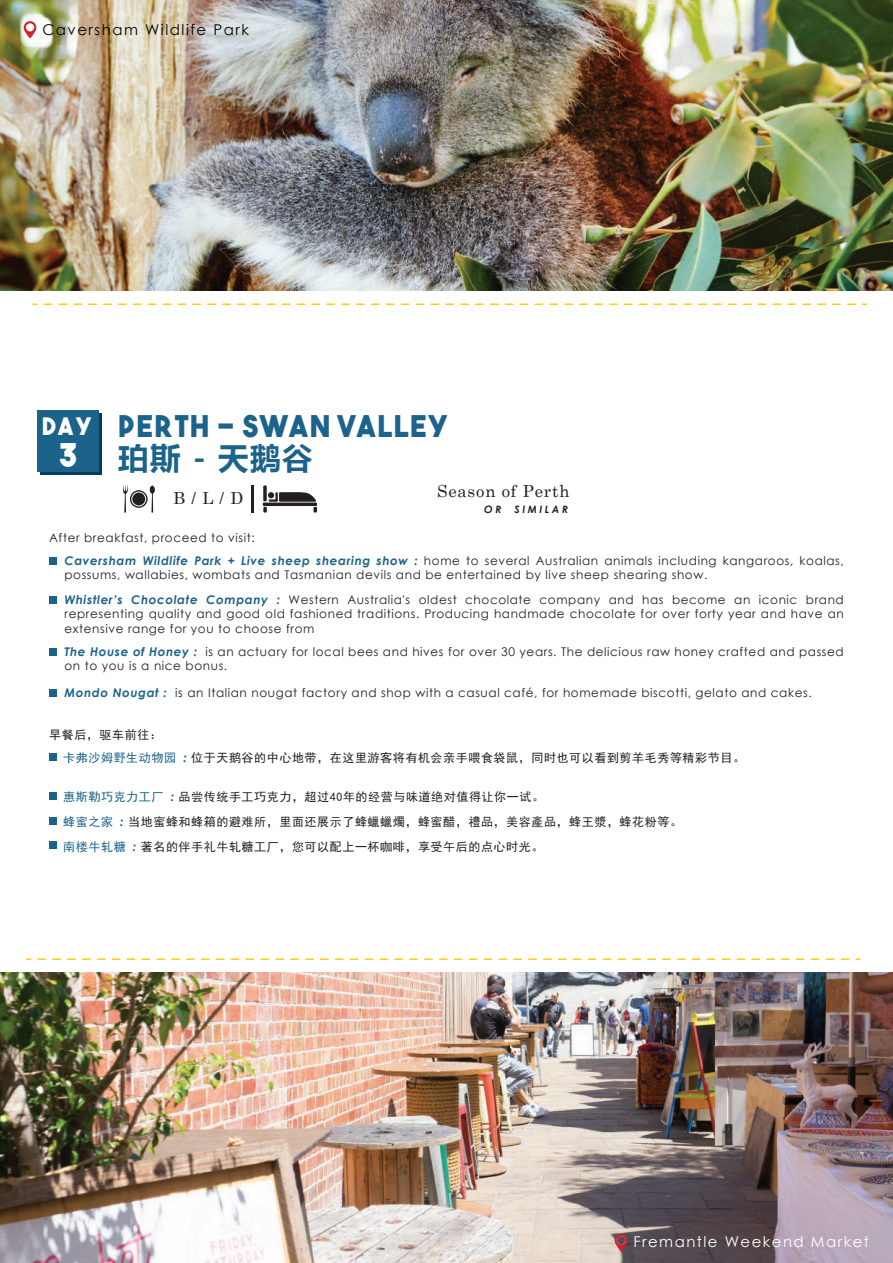
<style>
.page{position:relative;width:893px;height:1263px;background:#fff}
.page>*{position:absolute;margin:0;border:0;box-sizing:border-box;transform-origin:0 0}
.t1{font:32.55px "The Bold Font";color:#fff}
.t2{font:700 30.45px "Microsoft Ya Hei";color:#1c638b}
.t3{font:29.85px "The Bold Font";letter-spacing:.05em;color:#1c638b}
.t4{font:16.65px "Century";letter-spacing:.05em;color:#231f20}
.t5{font:14.85px "Century Gothic";letter-spacing:.1em;color:#fff}
.t6{font:14.85px "Century Gothic";letter-spacing:.1em;color:#040503}
.t7{font:12px/14.4px "Century Gothic";letter-spacing:.05em;color:#231f20}
.t8{font:12px/25px "Sim Hei";letter-spacing:.05em;color:#231f20}
.t9{font:italic 700 10.2px "Century Gothic";letter-spacing:.25em;color:#231f20}
.s1{font-size:24px;color:#fff}
.s2{font-weight:700;font-style:italic;color:#1c638b}
.s3{color:#1c638b}
.s4{font-family:"Century Gothic";font-weight:700;font-style:italic;color:#1c638b}
</style>
<div class="page">
<svg style="left:38px;top:958px;width:822px;height:2px"></svg>
<svg style="left:130px;top:490px;width:18px;height:18px"></svg>
<div style="left:132px;top:492px;width:14px;height:14px;background:#231f20;border-radius:50%"></div>
<div style="left:132px;top:492px;width:14px;height:14px;border:1px solid #fff;border-radius:50%"></div>
<svg style="left:150px;top:485px;width:5px;height:27px"></svg>
<svg style="left:123px;top:485px;width:5px;height:27px"></svg>
<hr style="left:252px;top:485px;width:2px;height:27px;background:#231f20">
<svg style="left:263px;top:485px;width:4px;height:16px"></svg>
<svg style="left:263px;top:492px;width:54px;height:20px"></svg>
<div style="left:40px;top:413px;width:62px;height:62px;background:#0a3c5a"></div>
<div style="left:37px;top:410px;width:62px;height:62px;background:#1c638b"></div>
<div style="left:49px;top:557px;width:8px;height:8px;background:#1c638b"></div>
<div style="left:49px;top:596px;width:8px;height:8px;background:#1c638b"></div>
<div style="left:49px;top:753px;width:8px;height:8px;background:#1c638b"></div>
<div style="left:49px;top:792px;width:8px;height:8px;background:#1c638b"></div>
<div style="left:49px;top:817px;width:8px;height:8px;background:#1c638b"></div>
<div style="left:49px;top:648px;width:8px;height:8px;background:#1c638b"></div>
<div style="left:49px;top:689px;width:8px;height:8px;background:#1c638b"></div>
<div style="left:49px;top:842px;width:8px;height:7px;background:#1c638b"></div>
<svg style="left:33px;top:303px;width:822px;height:2px"></svg>
<img style="left:0;top:973px;width:893px;height:290px">
<svg style="left:615px;top:1234px;width:12px;height:17px"></svg>
<img style="left:0;top:0;width:893px;height:291px">
<svg style="left:24px;top:21px;width:12px;height:17px"></svg>
<p class="t6" style="left:42px;top:19px;width:208px">Caversham Wildlife Park</p>
<h3 class="t3" style="left:43px;top:407px;width:408px"><span class="s1">DAY</span> PERTH – SWAN VALLEY</h3>
<h2 class="t2" style="left:118px;top:437px;width:196px">珀斯 - 天鹅谷</h2>
<h1 class="t1" style="left:58px;top:434px;width:21px">3</h1>
<h3 class="t4" style="left:173px;top:484px;width:72px">B / L / D</h3>
<p class="t7" style="left:49px;top:530px;width:207px">After breakfast, proceed to visit:</p>
<h3 class="t4" style="left:437px;top:477px;width:134px">Season of Perth</h3>
<p class="t9" style="left:484px;top:501px;width:19px">OR</p>
<p class="t9" style="left:515px;top:501px;width:55px">SIMILAR</p>
<p class="t7" style="left:64px;top:553px;width:781px"><span class="s2">Caversham Wildlife Park + Live sheep shearing show :</span> home to several Australian animals including kangaroos, koalas, possums, wallabies, wombats and Tasmanian devils and be entertained by live sheep shearing show.</p>
<p class="t7" style="left:64px;top:592px;width:781px;text-align:justify"><span class="s2">Whistler’s Chocolate Company :</span> Western Australia's oldest chocolate company and has become an iconic brand representing quality and good old fashioned traditions. Producing handmade chocolate for over forty year and have an extensive range for you to choose from</p>
<p class="t7" style="left:64px;top:644px;width:781px"><span class="s2">The House of Honey :</span> is an actuary for local bees and hives for over 30 years. The delicious raw honey crafted and passed on to you is a nice bonus.</p>
<p class="t7" style="left:64px;top:685px;width:749px"><span class="s2">Mondo Nougat :</span> is an Italian nougat factory and shop with a casual café, for homemade biscotti, gelato and cakes.</p>
<p class="t8" style="left:49px;top:722px;width:114px">早餐后，驱车前往：</p>
<p class="t8" style="left:63px;top:745px;width:683px"><span class="s3">卡弗沙姆野生动物园</span> <span class="s4">:</span> 位于天鹅谷的中心地带，在这里游客将有机会亲手喂食袋鼠，同时也可以看到剪羊毛秀等精彩节目。</p>
<p class="t8" style="left:63px;top:784px;width:620px"><span class="s3">惠斯勒巧克力工厂</span> <span class="s4">:</span> 品尝传统手工巧克力，超过40年的经营与味道绝对值得让你一试。<br><span class="s3">蜂蜜之家</span> <span class="s4">:</span> 当地蜜蜂和蜂箱的避难所，里面还展示了蜂蠟蠟燭，蜂蜜醋，禮品，美容產品，蜂王漿，蜂花粉等。</p>
<p class="t8" style="left:63px;top:834px;width:482px"><span class="s3">南楼牛轧糖</span> <span class="s4">:</span> 著名的伴手礼牛轧糖工厂，您可以配上一杯咖啡，享受午后的点心时光。</p>
<p class="t5" style="left:633px;top:1231px;width:237px">Fremantle Weekend Market</p>
</div>
